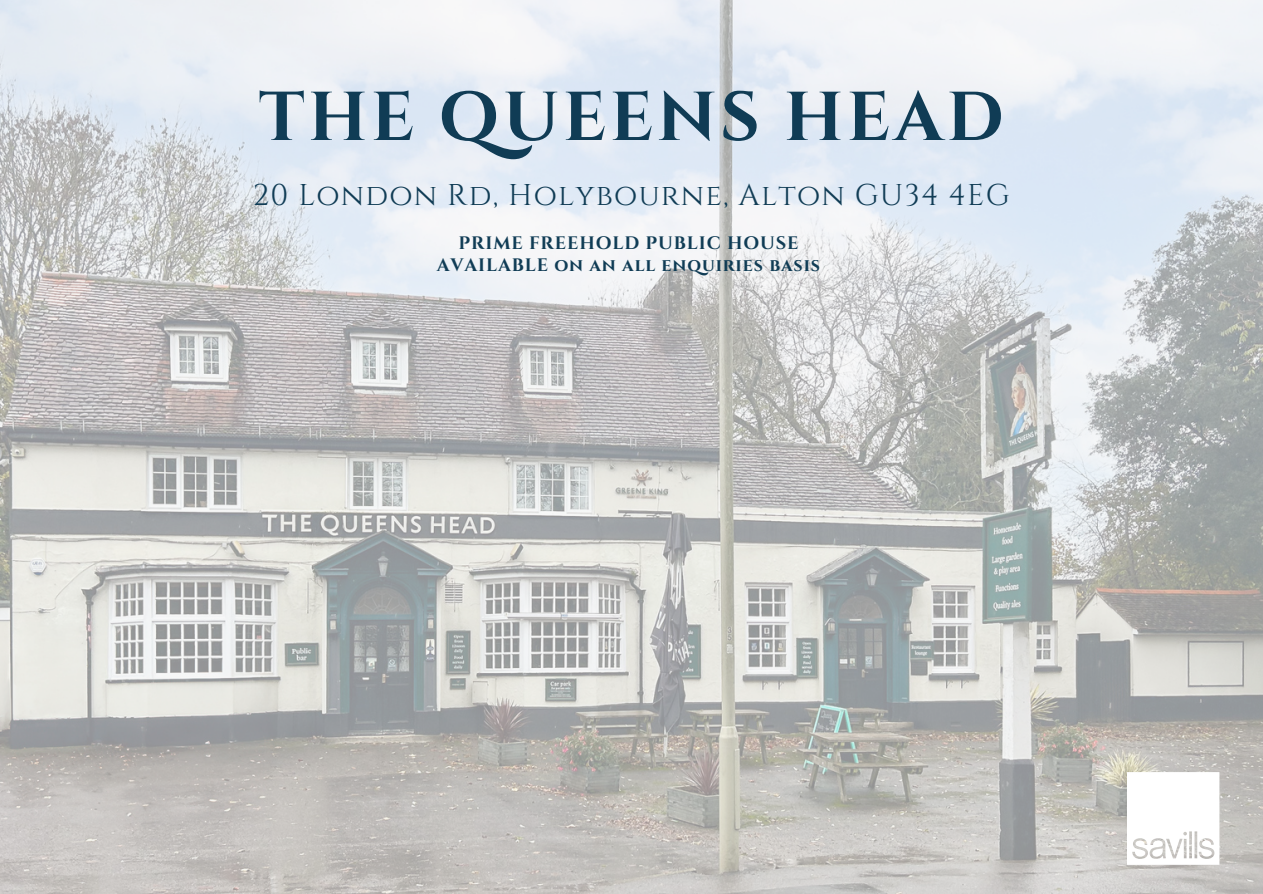
<style>
.page{position:relative;width:1263px;height:894px;background:#fff}
.page>*{position:absolute;margin:0;border:0;box-sizing:border-box;transform-origin:0 0}
.t1{font:700 69px "Cinzel";letter-spacing:.05em;color:#103c55}
.t2{font:30px "Cinzel";letter-spacing:.04em;color:#103c55}
.t3{font:700 18px "Cinzel";letter-spacing:.05em;color:#103c55}
</style>
<div class="page">
<img style="left:0;top:0;width:1263px;height:893px">
<svg style="left:1127px;top:771px;width:92px;height:93px"></svg>
<p class="t1" style="left:259px;top:73px;width:746px">THE QUEENS HEAD</p>
<p class="t2" style="left:253px;top:176px;width:758px">20 London Rd, Holybourne, Alton GU34 4EG</p>
<p class="t3" style="left:459px;top:232px;width:341px">PRIME FREEHOLD PUBLIC HOUSE</p>
<p class="t3" style="left:437px;top:253px;width:385px">AVAILABLE on an all enquiries basis</p>
</div>
